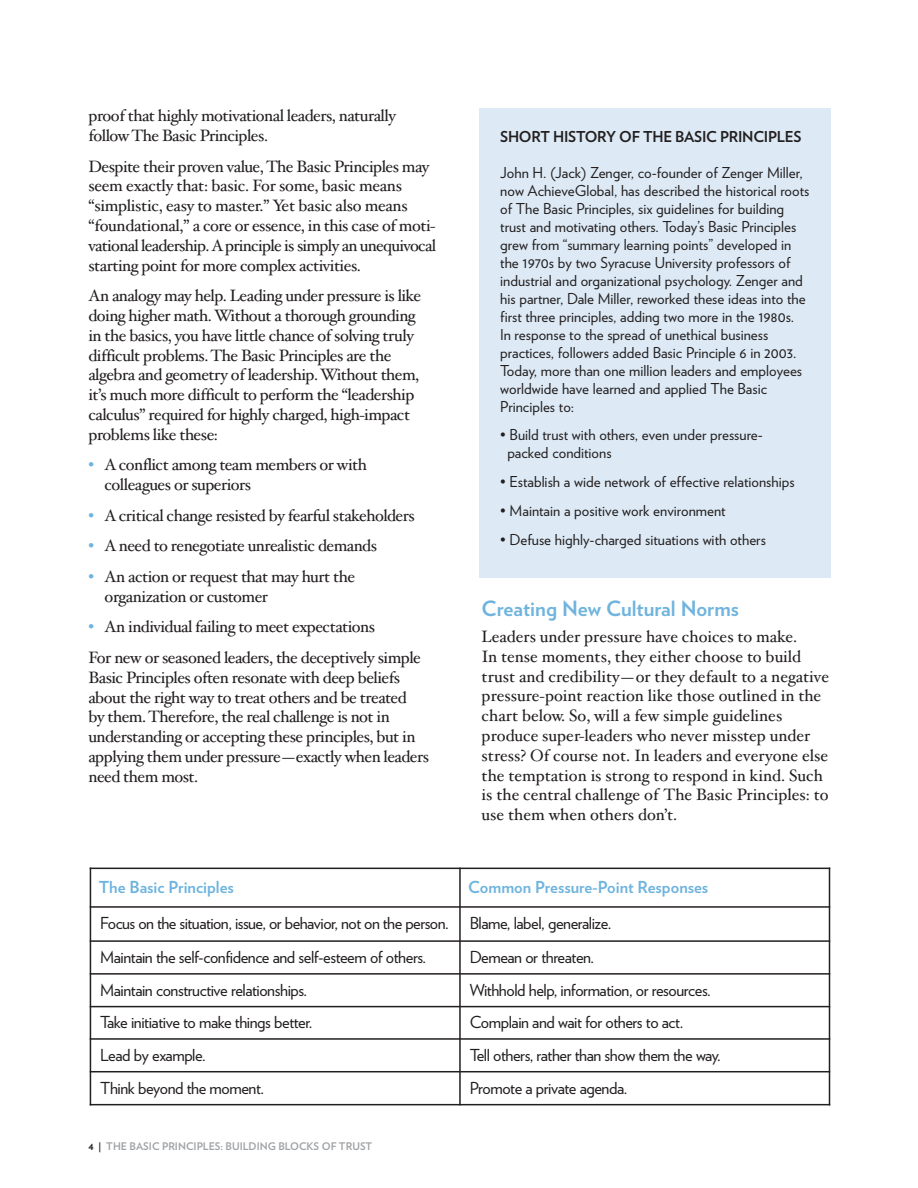
<style>
.page{position:relative;width:918px;height:1188px;background:#fff}
.page>*{position:absolute;margin:0;border:0;box-sizing:border-box;transform-origin:0 0}
.t1{font:700 21px "Verlag";color:#6fb4de}
.t2{font:16.5px/19.8px "Hoefler Txt";letter-spacing:-.03em;color:#231f20}
.t3{font:16.5px/19.8px "Hoefler Txt";color:#231f20}
.t4{font:16.5px "Verlag";letter-spacing:-.025em;color:#231f20}
.t5{font:700 16.5px "Verlag";color:#6fb4de}
.t6{font:15px/18px "Verlag";color:#231f20}
.t7{font:700 15px "Verlag";letter-spacing:-.015em;color:#231f20}
.t8{font:700 10.5px "Verlag";color:#a0a3a6}
.s1{color:#6fb4de}
.s2{color:#231f20}
</style>
<div class="page">
<div style="left:479px;top:108px;width:352px;height:469px;background:#ddeaf5"></div>
<hr style="left:90px;top:868px;width:1px;height:237px;background:#231f20">
<hr style="left:459px;top:868px;width:2px;height:237px;background:#231f20">
<hr style="left:829px;top:868px;width:1px;height:237px;background:#231f20">
<hr style="left:90px;top:868px;width:740px;height:1px;background:#231f20">
<hr style="left:90px;top:906px;width:740px;height:2px;background:#231f20">
<hr style="left:90px;top:940px;width:740px;height:2px;background:#231f20">
<hr style="left:90px;top:973px;width:740px;height:2px;background:#231f20">
<hr style="left:90px;top:1006px;width:740px;height:1px;background:#231f20">
<hr style="left:90px;top:1038px;width:740px;height:2px;background:#231f20">
<hr style="left:90px;top:1071px;width:740px;height:1px;background:#231f20">
<hr style="left:90px;top:1104px;width:740px;height:1px;background:#231f20">
<p class="t2" style="left:88px;top:108px;width:309px">proof that highly motivational leaders, naturally follow The Basic Principles.</p>
<p class="t2" style="left:88px;top:158px;width:349px">Despite their proven value, The Basic Principles may seem exactly that: basic. For some, basic means “simplistic, easy to master.” Yet basic also means “foundational,” a core or essence, in this case of moti&shy;vational leadership. A principle is simply an unequivocal starting point for more complex activities.</p>
<p class="t2" style="left:88px;top:288px;width:334px">An analogy may help. Leading under pressure is like doing higher math. Without a thorough grounding in the basics, you have little chance of solving truly difficult problems. The Basic Principles are the algebra and geometry of leadership. Without them, it’s much more difficult to perform the “leadership calculus” required for highly charged, high-impact problems like these:</p>
<p class="t2" style="left:105px;top:457px;width:264px;text-indent:-16px"><span class="s1">•</span> A conflict among team members or with colleagues or superiors</p>
<p class="t2" style="left:88px;top:507px;width:328px"><span class="s1">•</span> A critical change resisted by fearful stakeholders</p>
<p class="t2" style="left:88px;top:538px;width:290px"><span class="s1">•</span> A need to renegotiate unrealistic demands</p>
<p class="t2" style="left:105px;top:568px;width:252px;text-indent:-16px"><span class="s1">•</span> An action or request that may hurt the organization or customer</p>
<p class="t2" style="left:88px;top:613px;width:334px;line-height:30.6px"><span class="s1">•</span> An individual failing to meet expectations<br>For new or seasoned leaders, the deceptively simple</p>
<p class="t2" style="left:88px;top:669px;width:342px">Basic Principles often resonate with deep beliefs about the right way to treat others and be treated<br>by them. Therefore, the real challenge is not in understanding or accepting these principles, but in applying them under pressure—exactly when leaders need them most.</p>
<p class="t7" style="left:500px;top:131px;width:303px">SHORT HISTORY OF THE BASIC PRINCIPLES</p>
<p class="t6" style="left:500px;top:165px;width:311px">John H. (Jack) Zenger, co-founder of Zenger Miller, now AchieveGlobal, has described the historical roots of The Basic Principles, six guidelines for building trust and motivating others. Today’s Basic Principles grew from “summary learning points” developed in the 1970s by two Syracuse University professors of industrial and organizational psychology. Zenger and his partner, Dale Miller, reworked these ideas into the first three principles, adding two more in the 1980s.<br>In response to the spread of unethical business practices, followers added Basic Principle 6 in 2003.<br>Today, more than one million leaders and employees worldwide have learned and applied The Basic Principles to:</p>
<p class="t6" style="left:507px;top:428px;width:257px;text-indent:-7px">• Build trust with others, even under pressure&shy;packed conditions</p>
<p class="t6" style="left:500px;top:474px;width:296px">• Establish a wide network of effective relationships</p>
<p class="t6" style="left:500px;top:503px;width:227px">• Maintain a positive work environment</p>
<p class="t6" style="left:500px;top:532px;width:267px">• Defuse highly-charged situations with others</p>
<p class="t1" style="left:482px;top:601px;width:259px">Creating New Cultural Norms</p>
<p class="t3" style="left:482px;top:628px;width:349px">Leaders under pressure have choices to make.<br>In tense moments, they either choose to build trust and credibility—or they default to a negative pressure-point reaction like those outlined in the chart below. So, will a few simple guidelines produce super-leaders who never misstep under stress? Of course not. In leaders and everyone else the temptation is strong to respond in kind. Such is the central challenge of The Basic Principles: to use them when others don’t.</p>
<p class="t5" style="left:99px;top:881px;width:137px">The Basic Principles</p>
<p class="t5" style="left:468px;top:881px;width:242px">Common Pressure-Point Responses</p>
<p class="t4" style="left:100px;top:917px;width:350px">Focus on the situation, issue, or behavior, not on the person.</p>
<p class="t4" style="left:470px;top:917px;width:143px">Blame, label, generalize.</p>
<p class="t4" style="left:100px;top:951px;width:327px">Maintain the self-confidence and self-esteem of others.</p>
<p class="t4" style="left:470px;top:951px;width:126px">Demean or threaten.</p>
<p class="t4" style="left:100px;top:984px;width:208px">Maintain constructive relationships.</p>
<p class="t4" style="left:470px;top:984px;width:242px">Withhold help, information, or resources.</p>
<p class="t4" style="left:100px;top:1016px;width:214px">Take initiative to make things better.</p>
<p class="t4" style="left:470px;top:1016px;width:215px">Complain and wait for others to act.</p>
<p class="t4" style="left:100px;top:1049px;width:107px">Lead by example.</p>
<p class="t4" style="left:470px;top:1049px;width:253px">Tell others, rather than show them the way.</p>
<p class="t4" style="left:100px;top:1081px;width:165px">Think beyond the moment.</p>
<p class="t4" style="left:470px;top:1081px;width:159px">Promote a private agenda.</p>
<p class="t8" style="left:88px;top:1143px;width:286px"><span class="s2">4 |</span> THE BASIC PRINCIPLES: BUILDING BLOCKS OF TRUST</p>
</div>
